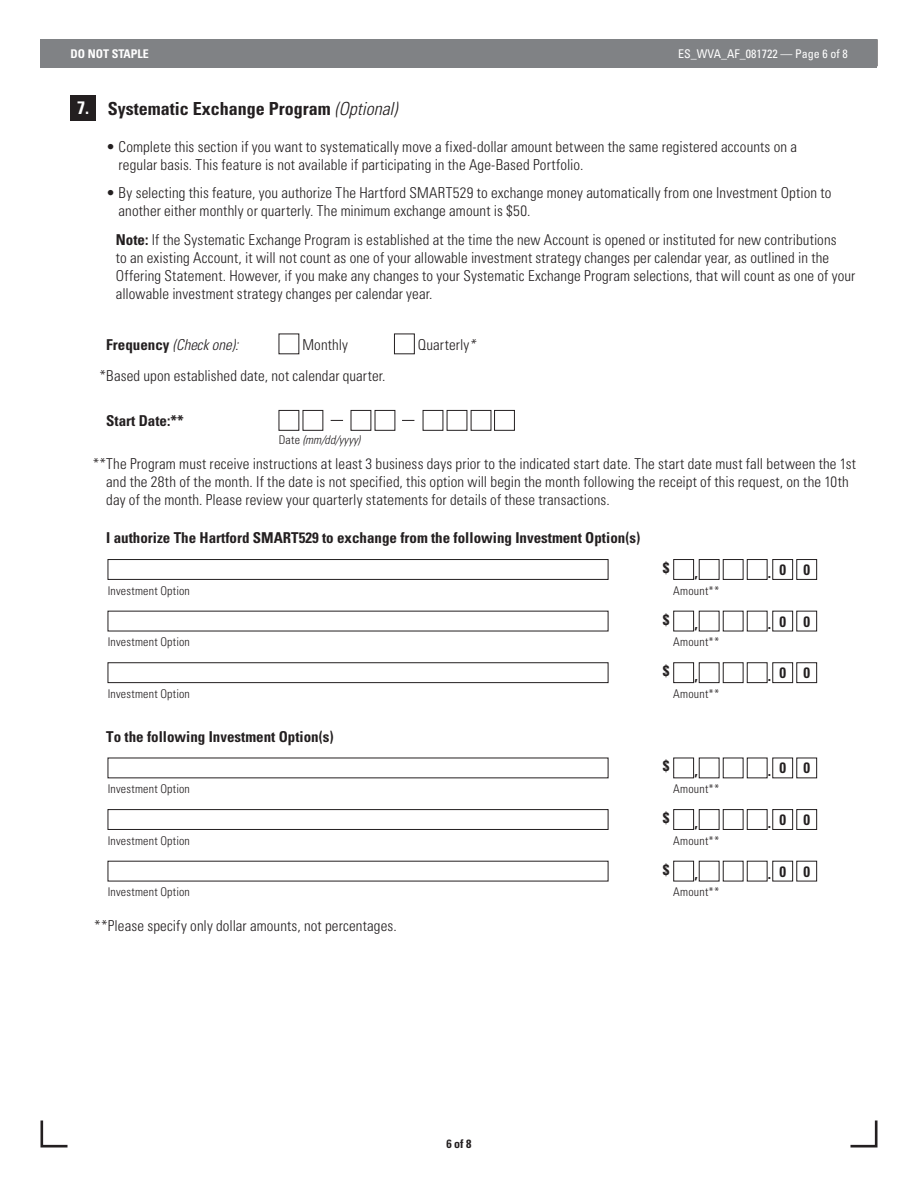
<style>
.page{position:relative;width:918px;height:1188px;background:#fff}
.page>*{position:absolute;margin:0;border:0;box-sizing:border-box;transform-origin:0 0}
.t1{font:700 condensed 18px "Univers LT Std";color:#231f20}
.t2{font:300 condensed 15px/18px "Univers LT Std";letter-spacing:.005em;color:#231f20}
.t3{font:700 condensed 15px "Univers LT Std";color:#231f20}
.t4{font:italic 300 condensed 15px "Univers LT Std";color:#231f20}
.t5{font:300 condensed 12px "Univers LT Std";letter-spacing:.02em;color:#231f20}
.t6{font:condensed 12px "Univers LT Std";color:#fff}
.t7{font:italic 300 condensed 12px "Univers LT Std";letter-spacing:.01em;color:#231f20}
.t8{font:700 condensed 12px "Univers LT Std";color:#fff}
.t9{font:700 condensed 12px "Univers LT Std";color:#231f20}
.s1{color:#fff}
.s2{font-weight:300;font-style:italic}
.s3{font-weight:700}
.s4{font-weight:700;font-style:normal}
.s5{font-style:italic}
.s6{font-style:normal}
</style>
<div class="page">
<svg style="left:850px;top:1120px;width:28px;height:28px"></svg>
<svg style="left:40px;top:1120px;width:28px;height:28px"></svg>
<div style="left:40px;top:39px;width:838px;height:29px;background:#808285"></div>
<div style="left:70px;top:95px;width:26px;height:26px;background:#231f20"></div>
<div style="left:394px;top:334px;width:21px;height:20px;border:1px solid #231f20"></div>
<div style="left:494px;top:410px;width:21px;height:21px;border:1px solid #231f20"></div>
<div style="left:471px;top:410px;width:20px;height:21px;border:1px solid #231f20"></div>
<div style="left:447px;top:410px;width:20px;height:21px;border:1px solid #231f20"></div>
<div style="left:423px;top:410px;width:20px;height:21px;border:1px solid #231f20"></div>
<div style="left:375px;top:410px;width:20px;height:21px;border:1px solid #231f20"></div>
<div style="left:351px;top:410px;width:20px;height:21px;border:1px solid #231f20"></div>
<div style="left:303px;top:410px;width:20px;height:21px;border:1px solid #231f20"></div>
<div style="left:279px;top:410px;width:20px;height:21px;border:1px solid #231f20"></div>
<svg style="left:331px;top:420px;width:12px;height:1px"></svg>
<svg style="left:402px;top:420px;width:12px;height:1px"></svg>
<div style="left:108px;top:559px;width:500px;height:21px;border:1px solid #231f20"></div>
<div style="left:797px;top:559px;width:20px;height:21px;border:1px solid #231f20"></div>
<div style="left:772px;top:559px;width:21px;height:21px;border:1px solid #231f20"></div>
<div style="left:747px;top:559px;width:20px;height:21px;border:1px solid #231f20"></div>
<div style="left:723px;top:559px;width:20px;height:21px;border:1px solid #231f20"></div>
<div style="left:699px;top:559px;width:20px;height:21px;border:1px solid #231f20"></div>
<div style="left:673px;top:559px;width:21px;height:21px;border:1px solid #231f20"></div>
<div style="left:772px;top:611px;width:21px;height:20px;border:1px solid #231f20"></div>
<div style="left:747px;top:611px;width:20px;height:20px;border:1px solid #231f20"></div>
<div style="left:673px;top:611px;width:21px;height:20px;border:1px solid #231f20"></div>
<div style="left:108px;top:662px;width:500px;height:21px;border:1px solid #231f20"></div>
<div style="left:797px;top:662px;width:20px;height:21px;border:1px solid #231f20"></div>
<div style="left:772px;top:662px;width:21px;height:21px;border:1px solid #231f20"></div>
<div style="left:747px;top:662px;width:20px;height:21px;border:1px solid #231f20"></div>
<div style="left:723px;top:662px;width:20px;height:21px;border:1px solid #231f20"></div>
<div style="left:699px;top:662px;width:20px;height:21px;border:1px solid #231f20"></div>
<div style="left:673px;top:662px;width:21px;height:21px;border:1px solid #231f20"></div>
<div style="left:772px;top:758px;width:21px;height:20px;border:1px solid #231f20"></div>
<div style="left:747px;top:758px;width:20px;height:20px;border:1px solid #231f20"></div>
<div style="left:673px;top:758px;width:21px;height:20px;border:1px solid #231f20"></div>
<div style="left:108px;top:809px;width:500px;height:21px;border:1px solid #231f20"></div>
<div style="left:797px;top:809px;width:20px;height:21px;border:1px solid #231f20"></div>
<div style="left:772px;top:809px;width:21px;height:21px;border:1px solid #231f20"></div>
<div style="left:747px;top:809px;width:20px;height:21px;border:1px solid #231f20"></div>
<div style="left:723px;top:809px;width:20px;height:21px;border:1px solid #231f20"></div>
<div style="left:699px;top:809px;width:20px;height:21px;border:1px solid #231f20"></div>
<div style="left:673px;top:809px;width:21px;height:21px;border:1px solid #231f20"></div>
<div style="left:772px;top:861px;width:21px;height:20px;border:1px solid #231f20"></div>
<div style="left:747px;top:861px;width:20px;height:20px;border:1px solid #231f20"></div>
<div style="left:673px;top:861px;width:21px;height:20px;border:1px solid #231f20"></div>
<p class="t8" style="left:70px;top:46px;width:80px">DO NOT STAPLE</p>
<p class="t6" style="left:678px;top:46px;width:171px">ES_WVA_AF_081722 — Page 6 of 8</p>
<h2 class="t1" style="left:77px;top:97px;width:322px"><span class="s1">7.</span> Systematic Exchange Program <span class="s2">(Optional)</span></h2>
<p class="t2" style="left:119px;top:137px;width:680px;text-indent:-12px">• Complete this section if you want to systematically move a fixed-dollar amount between the same registered accounts on a regular basis. This feature is not available if participating in the Age-Based Portfolio.</p>
<p class="t2" style="left:119px;top:184px;width:714px;text-indent:-12px">• By selecting this feature, you authorize The Hartford SMART529 to exchange money automatically from one Investment Option to another either monthly or quarterly. The minimum exchange amount is $50.</p>
<p class="t2" style="left:116px;top:231px;width:741px"><span class="s3">Note:</span> If the Systematic Exchange Program is established at the time the new Account is opened or instituted for new contributions<br>to an existing Account, it will not count as one of your allowable investment strategy changes per calendar year, as outlined in the Offering Statement. However, if you make any changes to your Systematic Exchange Program selections, that will count as one of your allowable investment strategy changes per calendar year.</p>
<p class="t4" style="left:106px;top:335px;width:134px"><span class="s4">Frequency</span> (Check one):</p>
<p class="t2" style="left:302px;top:335px;width:47px">Monthly</p>
<p class="t2" style="left:418px;top:335px;width:59px">Quarterly<span class="s5">*</span></p>
<p class="t2" style="left:99px;top:367px;width:288px">*Based upon established date, not calendar quarter.</p>
<p class="t3" style="left:106px;top:412px;width:79px">Start Date:**</p>
<p class="t7" style="left:279px;top:433px;width:83px"><span class="s6">Date</span> (mm/dd/yyyy)</p>
<p class="t2" style="left:106px;top:455px;width:751px;text-indent:-14px">**The Program must receive instructions at least 3 business days prior to the indicated start date. The start date must fall between the 1st and the 28th of the month. If the date is not specified, this option will begin the month following the receipt of this request, on the 10th day of the month. Please review your quarterly statements for details of these transactions.</p>
<h3 class="t3" style="left:106px;top:529px;width:536px">I authorize The Hartford SMART529 to exchange from the following Investment Option(s)</h3>
<p class="t5" style="left:108px;top:583px;width:84px">Investment Option</p>
<p class="t3" style="left:663px;top:559px;width:8px">$</p>
<p class="t3" style="left:694px;top:563px;width:5px">,</p>
<p class="t3" style="left:768px;top:560px;width:44px">. 0 0</p>
<p class="t5" style="left:673px;top:583px;width:48px">Amount**</p>
<p class="t5" style="left:108px;top:635px;width:84px">Investment Option</p>
<p class="t5" style="left:108px;top:686px;width:84px">Investment Option</p>
<h3 class="t3" style="left:106px;top:727px;width:229px">To the following Investment Option(s)</h3>
<p class="t5" style="left:108px;top:782px;width:84px">Investment Option</p>
<p class="t5" style="left:108px;top:833px;width:84px">Investment Option</p>
<p class="t5" style="left:108px;top:885px;width:84px">Investment Option</p>
<p class="t2" style="left:94px;top:916px;width:304px">**Please specify only dollar amounts, not percentages.</p>
<p class="t9" style="left:446px;top:1136px;width:27px">6 of 8</p>
<p class="t3" style="left:663px;top:610px;width:8px">$</p>
<p class="t3" style="left:694px;top:615px;width:5px">,</p>
<p class="t3" style="left:768px;top:612px;width:44px">. 0 0</p>
<p class="t5" style="left:673px;top:635px;width:48px">Amount**</p>
<p class="t3" style="left:663px;top:662px;width:8px">$</p>
<p class="t3" style="left:694px;top:666px;width:5px">,</p>
<p class="t3" style="left:768px;top:664px;width:44px">. 0 0</p>
<p class="t5" style="left:673px;top:686px;width:48px">Amount**</p>
<p class="t3" style="left:663px;top:757px;width:8px">$</p>
<p class="t3" style="left:694px;top:761px;width:5px">,</p>
<p class="t3" style="left:768px;top:759px;width:44px">. 0 0</p>
<p class="t5" style="left:673px;top:782px;width:48px">Amount**</p>
<p class="t3" style="left:663px;top:809px;width:8px">$</p>
<p class="t3" style="left:694px;top:813px;width:5px">,</p>
<p class="t3" style="left:768px;top:810px;width:44px">. 0 0</p>
<p class="t5" style="left:673px;top:833px;width:48px">Amount**</p>
<p class="t3" style="left:663px;top:860px;width:8px">$</p>
<p class="t3" style="left:694px;top:865px;width:5px">,</p>
<p class="t3" style="left:768px;top:862px;width:44px">. 0 0</p>
<p class="t5" style="left:673px;top:885px;width:48px">Amount**</p>
</div>
